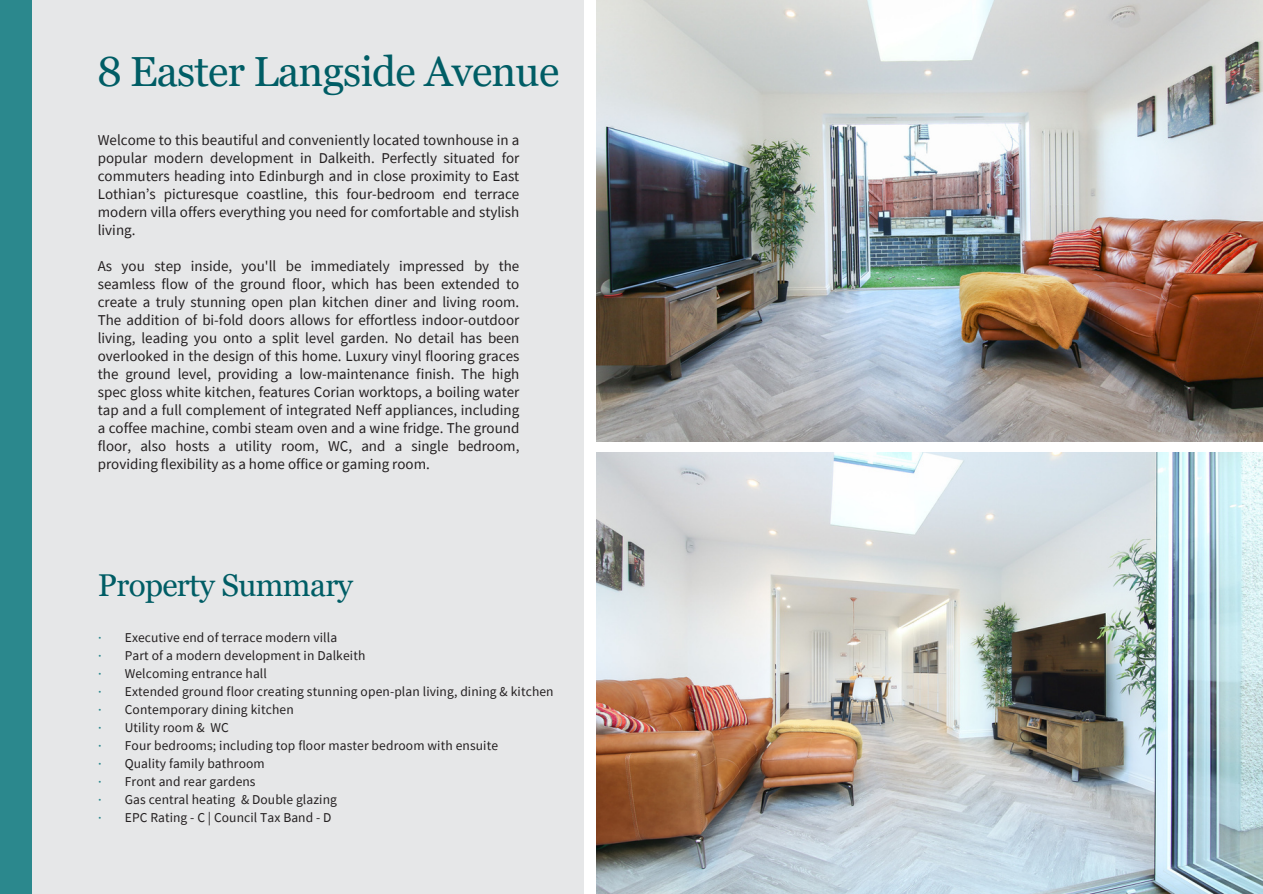
<style>
.page{position:relative;width:1263px;height:894px;background:#fff}
.page>*{position:absolute;margin:0;border:0;box-sizing:border-box;transform-origin:0 0}
.t1{font:42px "Georgia Pro";letter-spacing:-.015em;color:#005d65}
.t2{font:31.5px "Georgia Pro";letter-spacing:-.02em;color:#005d65}
.t3{font:15px/18px "Source Sans Pro";color:#231f20;text-align:justify}
.t4{font:300 15px/18px "Montserrat";color:#2b888d;text-align:justify}
.t5{font:13.5px "Source Sans Pro";letter-spacing:.01em;color:#231f20}
</style>
<div class="page">
<img style="left:597px;top:0;width:666px;height:441px">
<img style="left:597px;top:452px;width:666px;height:441px">
<div style="left:0;top:0;width:584px;height:893px;background:#e6e7e8"></div>
<div style="left:0;top:0;width:32px;height:893px;background:#2b888d"></div>
<p class="t1" style="left:98px;top:48px;width:463px">8 Easter Langside Avenue</p>
<p class="t3" style="left:98px;top:131px;width:423px">Welcome to this beautiful and conveniently located townhouse in a popular modern development in Dalkeith. Perfectly situated for commuters heading into Edinburgh and in close proximity to East Lothian’s picturesque coastline, this four-bedroom end terrace modern villa offers everything you need for comfortable and stylish living.</p>
<p class="t3" style="left:98px;top:257px;width:423px">As you step inside, you'll be immediately impressed by the seamless flow of the ground floor, which has been extended to create a truly stunning open plan kitchen diner and living room.<br>The addition of bi-fold doors allows for effortless indoor-outdoor living, leading you onto a split level garden. No detail has been overlooked in the design of this home. Luxury vinyl flooring graces the ground level, providing a low-maintenance finish. The high spec gloss white kitchen, features Corian worktops, a boiling water tap and a full complement of integrated Neff appliances, including a coffee machine, combi steam oven and a wine fridge. The ground floor, also hosts a utility room, WC, and a single bedroom, providing flexibility as a home office or gaming room.</p>
<p class="t2" style="left:98px;top:567px;width:257px">Property Summary</p>
<p class="t4" style="left:98px;top:627px;width:6px">• • • • • • • • • • •</p>
<p class="t5" style="left:125px;top:628px;width:214px">Executive end of terrace modern villa</p>
<p class="t5" style="left:125px;top:646px;width:242px">Part of a modern development in Dalkeith</p>
<p class="t5" style="left:125px;top:664px;width:144px">Welcoming entrance hall</p>
<p class="t5" style="left:125px;top:682px;width:430px">Extended ground floor creating stunning open-plan living, dining &amp; kitchen</p>
<p class="t5" style="left:125px;top:700px;width:170px">Contemporary dining kitchen</p>
<p class="t5" style="left:125px;top:718px;width:106px">Utility room &amp; WC</p>
<p class="t5" style="left:125px;top:736px;width:375px">Four bedrooms; including top floor master bedroom with ensuite</p>
<p class="t5" style="left:125px;top:754px;width:141px">Quality family bathroom</p>
<p class="t5" style="left:125px;top:772px;width:132px">Front and rear gardens</p>
<p class="t5" style="left:125px;top:790px;width:214px">Gas central heating &amp; Double glazing</p>
<p class="t5" style="left:125px;top:808px;width:208px">EPC Rating - C | Council Tax Band - D</p>
</div>
